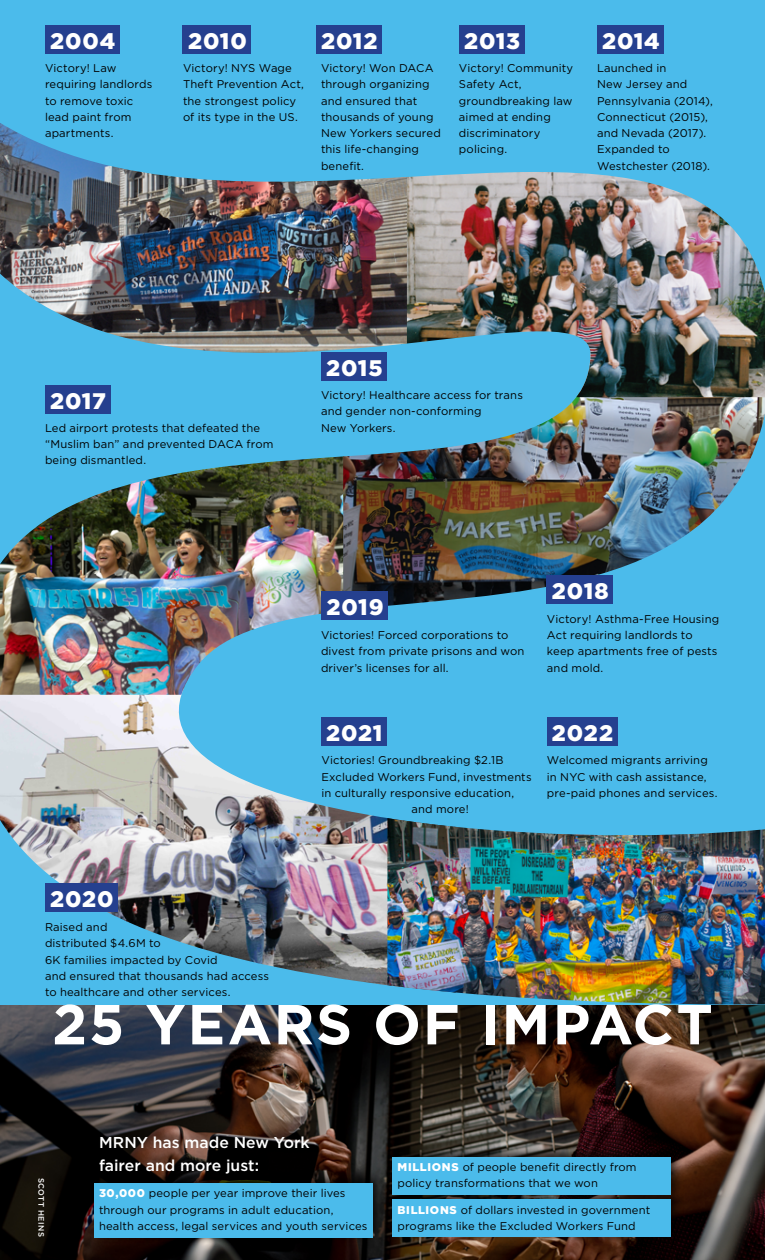
<style>
.page{position:relative;width:765px;height:1260px;background:#fff}
.page>*{position:absolute;margin:0;border:0;box-sizing:border-box;transform-origin:0 0}
.t1{font:700 56.25px "Gotham";letter-spacing:.035em;color:#fff}
.t2{font:900 22.5px "Gotham";letter-spacing:.045em;color:#fff}
.t3{font:500 15.75px/22.9px "Gotham";color:#fff}
.t4{font:11.25px/16.2px "Gotham";letter-spacing:.01em;color:#000}
.t5{font:500 7.88px "Gotham";letter-spacing:.075em;color:#fff}
.s1{font-weight:900;color:#fff}
</style>
<div class="page">
<div style="left:0;top:0;width:765px;height:1005px;background:#4bbbeb"></div>
<img style="left:0;top:695px;width:387px;height:291px">
<img style="left:0;top:456px;width:343px;height:239px">
<img style="left:343px;top:397px;width:422px;height:209px">
<img style="left:407px;top:172px;width:358px;height:225px">
<img style="left:0;top:123px;width:407px;height:230px">
<img style="left:387px;top:818px;width:378px;height:186px">
<div style="left:45px;top:25px;width:74px;height:29px;background:#25408f"></div>
<div style="left:183px;top:25px;width:68px;height:29px;background:#25408f"></div>
<div style="left:316px;top:25px;width:66px;height:29px;background:#25408f"></div>
<div style="left:459px;top:25px;width:65px;height:29px;background:#25408f"></div>
<div style="left:597px;top:25px;width:67px;height:29px;background:#25408f"></div>
<div style="left:45px;top:385px;width:65px;height:29px;background:#25408f"></div>
<div style="left:321px;top:352px;width:66px;height:29px;background:#25408f"></div>
<div style="left:45px;top:883px;width:73px;height:29px;background:#25408f"></div>
<div style="left:321px;top:718px;width:66px;height:28px;background:#25408f"></div>
<div style="left:547px;top:718px;width:70px;height:28px;background:#25408f"></div>
<div style="left:547px;top:575px;width:66px;height:29px;background:#25408f"></div>
<div style="left:321px;top:592px;width:67px;height:28px;background:#25408f"></div>
<img style="left:0;top:1005px;width:765px;height:255px">
<div style="left:88px;top:1124px;width:596px;height:120px;background:#000;opacity:.75"></div>
<div style="left:94px;top:1183px;width:279px;height:54px;background:#4bbbeb"></div>
<div style="left:392px;top:1157px;width:279px;height:38px;background:#4bbbeb"></div>
<div style="left:392px;top:1199px;width:279px;height:38px;background:#4bbbeb"></div>
<h2 class="t2" style="left:50px;top:28px;width:67px">2004</h2>
<h2 class="t2" style="left:188px;top:28px;width:60px">2010</h2>
<h2 class="t2" style="left:321px;top:28px;width:58px">2012</h2>
<h2 class="t2" style="left:464px;top:28px;width:58px">2013</h2>
<h2 class="t2" style="left:602px;top:28px;width:59px">2014</h2>
<p class="t4" style="left:45px;top:60px;width:109px">Victory! Law requiring landlords to remove toxic lead paint from apartments.</p>
<p class="t4" style="left:459px;top:60px;width:116px">Victory! Community<br>Safety Act, groundbreaking law aimed at ending discriminatory policing.</p>
<p class="t4" style="left:597px;top:60px;width:117px">Launched in<br>New Jersey and<br>Pennsylvania (2014),<br>Connecticut (2015), and Nevada (2017).<br>Expanded to<br>Westchester (2018).</p>
<p class="t4" style="left:183px;top:60px;width:122px">Victory! NYS Wage<br>Theft Prevention Act, the strongest policy of its type in the US.</p>
<p class="t4" style="left:321px;top:60px;width:121px">Victory! Won DACA through organizing and ensured that thousands of young<br>New Yorkers secured this life-changing benefit.</p>
<h2 class="t2" style="left:326px;top:355px;width:58px">2015</h2>
<h2 class="t2" style="left:50px;top:388px;width:58px">2017</h2>
<p class="t4" style="left:321px;top:387px;width:203px">Victory! Healthcare access for trans and gender non-conforming<br>New Yorkers.</p>
<p class="t4" style="left:45px;top:419px;width:230px">Led airport protests that defeated the “Muslim ban” and prevented DACA from being dismantled.</p>
<h2 class="t2" style="left:326px;top:594px;width:59px">2019</h2>
<p class="t4" style="left:321px;top:627px;width:205px">Victories! Forced corporations to divest from private prisons and won driver’s licenses for all.</p>
<h2 class="t2" style="left:552px;top:578px;width:58px">2018</h2>
<p class="t4" style="left:547px;top:610px;width:174px">Victory! Asthma-Free Housing<br>Act requiring landlords to keep apartments free of pests and mold.</p>
<h2 class="t2" style="left:326px;top:720px;width:58px">2021</h2>
<h2 class="t2" style="left:552px;top:720px;width:63px">2022</h2>
<h2 class="t2" style="left:50px;top:886px;width:65px">2020</h2>
<p class="t4" style="left:45px;top:919px;width:226px">Raised and<br>distributed $4.6M to<br>6K families impacted by Covid<br>and ensured that thousands had access to healthcare and other services.</p>
<p class="t4" style="left:321px;top:752px;width:184px">Victories! Groundbreaking $2.1B</p>
<p class="t4" style="left:321px;top:768px;width:212px">Excluded Workers Fund, investments</p>
<p class="t4" style="left:321px;top:784px;width:194px">in culturally responsive education,</p>
<p class="t4" style="left:411px;top:801px;width:59px">and more!</p>
<p class="t4" style="left:547px;top:752px;width:172px">Welcomed migrants arriving in NYC with cash assistance, pre-paid phones and services.</p>
<h1 class="t1" style="left:52px;top:992px;width:662px">25 YEARS OF IMPACT</h1>
<p class="t5" style="left:46px;top:1178px;width:61px;rotate:90deg">SCOTT HEINS</p>
<h3 class="t3" style="left:99px;top:1131px;width:212px">MRNY has made New York fairer and more just:</h3>
<p class="t4" style="left:99px;top:1185px;width:270px"><span class="s1">30,000</span> people per year improve their lives through our programs in adult education, health access, legal services and youth services</p>
<p class="t4" style="left:398px;top:1159px;width:241px"><span class="s1">MILLIONS</span> of people benefit directly from policy transformations that we won</p>
<p class="t4" style="left:398px;top:1201px;width:254px"><span class="s1">BILLIONS</span> of dollars invested in government programs like the Excluded Workers Fund</p>
</div>
